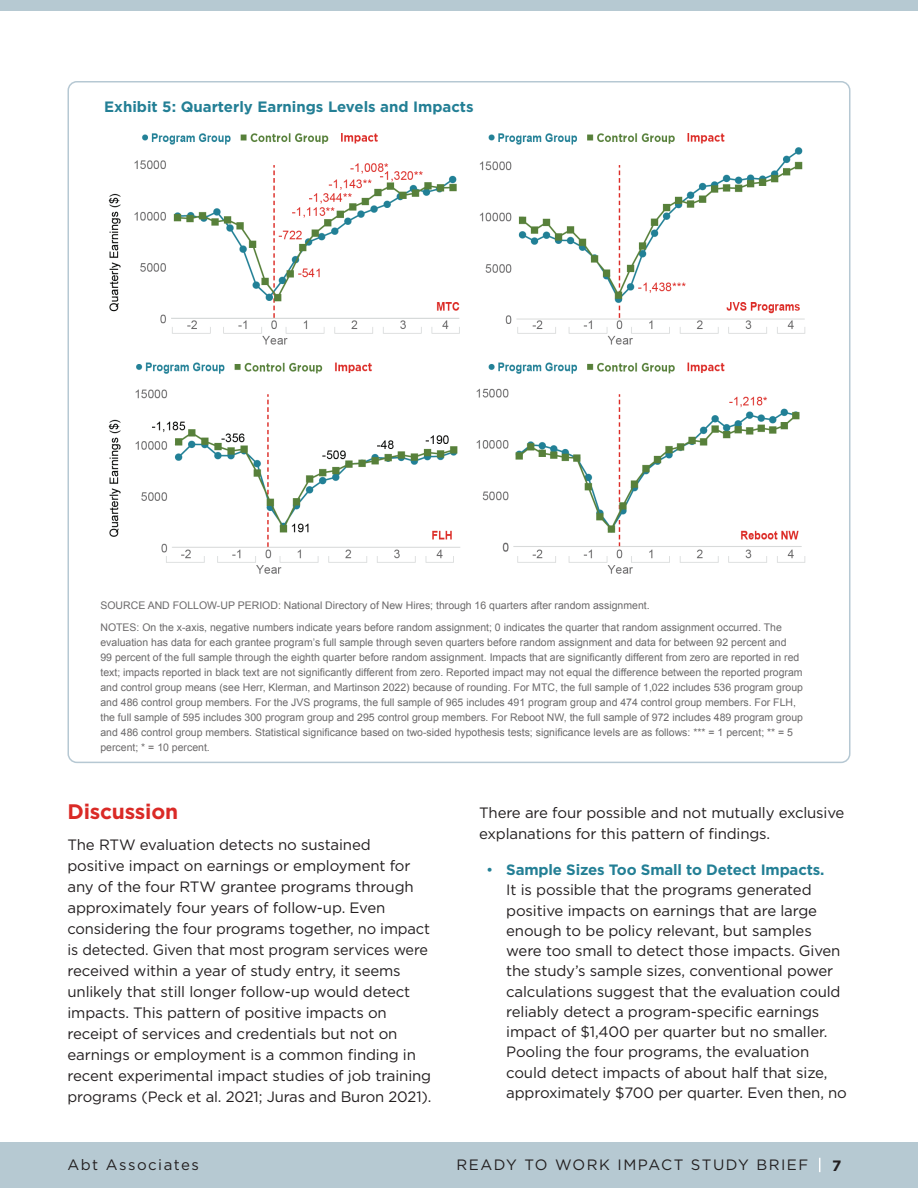
<style>
.page{position:relative;width:918px;height:1188px;background:#fff}
.page>*{position:absolute;margin:0;border:0;box-sizing:border-box;transform-origin:0 0}
.t1{font:700 21px "Gotham";letter-spacing:-.01em;color:#da2a26}
.t2{font:15px/21px "Gotham";letter-spacing:-.01em;color:#231f20}
.t3{font:700 15px "Gotham";color:#237f95}
.t4{font:15px "Gotham";letter-spacing:.1em;color:#231f20}
.t5{font:700 15px "Gotham";color:#231f20}
.t6{font:10.5px/15px "Arial";color:#6b696a}
.s1{color:#237f95}
.s2{font-weight:700;color:#237f95}
</style>
<div class="page">
<div style="left:0;top:1142px;width:918px;height:46px;background:#b6c9d2"></div>
<div style="left:0;top:0;width:918px;height:11px;background:#b6c9d2"></div>
<svg style="left:819px;top:1158px;width:1px;height:14px"></svg>
<img style="left:108px;top:133px;width:698px;height:441px">
<p class="t3" style="left:104px;top:97px;width:371px">Exhibit 5: Quarterly Earnings Levels and Impacts</p>
<p class="t6" style="left:100px;top:598px;width:551px">SOURCE AND FOLLOW-UP PERIOD: National Directory of New Hires; through 16 quarters after random assignment.</p>
<p class="t6" style="left:100px;top:620px;width:704px">NOTES: On the x-axis, negative numbers indicate years before random assignment; 0 indicates the quarter that random assignment occurred. The evaluation has data for each grantee program’s full sample through seven quarters before random assignment and data for between 92 percent and<br>99 percent of the full sample through the eighth quarter before random assignment. Impacts that are significantly different from zero are reported in red text; impacts reported in black text are not significantly different from zero. Reported impact may not equal the difference between the reported program and control group means (see Herr, Klerman, and Martinson 2022) because of rounding. For MTC, the full sample of 1,022 includes 536 program group and 486 control group members. For the JVS programs, the full sample of 965 includes 491 program group and 474 control group members. For FLH, the full sample of 595 includes 300 program group and 295 control group members. For Reboot NW, the full sample of 972 includes 489 program group and 486 control group members. Statistical significance based on two-sided hypothesis tests; significance levels are as follows: *** = 1 percent; ** = 5 percent; * = 10 percent.</p>
<h2 class="t1" style="left:68px;top:798px;width:112px">Discussion</h2>
<p class="t2" style="left:68px;top:833px;width:365px">The RTW evaluation detects no sustained positive impact on earnings or employment for any of the four RTW grantee programs through approximately four years of follow-up. Even considering the four programs together, no impact is detected. Given that most program services were received within a year of study entry, it seems unlikely that still longer follow-up would detect impacts. This pattern of positive impacts on receipt of services and credentials but not on earnings or employment is a common fnding in recent experimental impact studies of job training programs (Peck et al. 2021; Juras and Buron 2021).</p>
<p class="t2" style="left:479px;top:802px;width:367px">There are four possible and not mutually exclusive explanations for this pattern of fndings.</p>
<p class="t2" style="left:506px;top:859px;width:342px;line-height:20.2px;text-indent:-20px"><span class="s1">•</span> <span class="s2">Sample Sizes Too Small to Detect Impacts.<br></span>It is possible that the programs generated positive impacts on earnings that are large enough to be policy relevant, but samples were too small to detect those impacts. Given the study’s sample sizes, conventional power calculations suggest that the evaluation could reliably detect a program-specifc earnings impact of $1,400 per quarter but no smaller.<br>Pooling the four programs, the evaluation could detect impacts of about half that size, approximately $700 per quarter. Even then, no</p>
<h2 class="t4" style="left:68px;top:1156px;width:133px">Abt Associates</h2>
<h2 class="t4" style="left:457px;top:1156px;width:353px">READY TO WORK IMPACT STUDY BRIEF</h2>
<h2 class="t5" style="left:832px;top:1155px;width:11px">7</h2>
</div>
